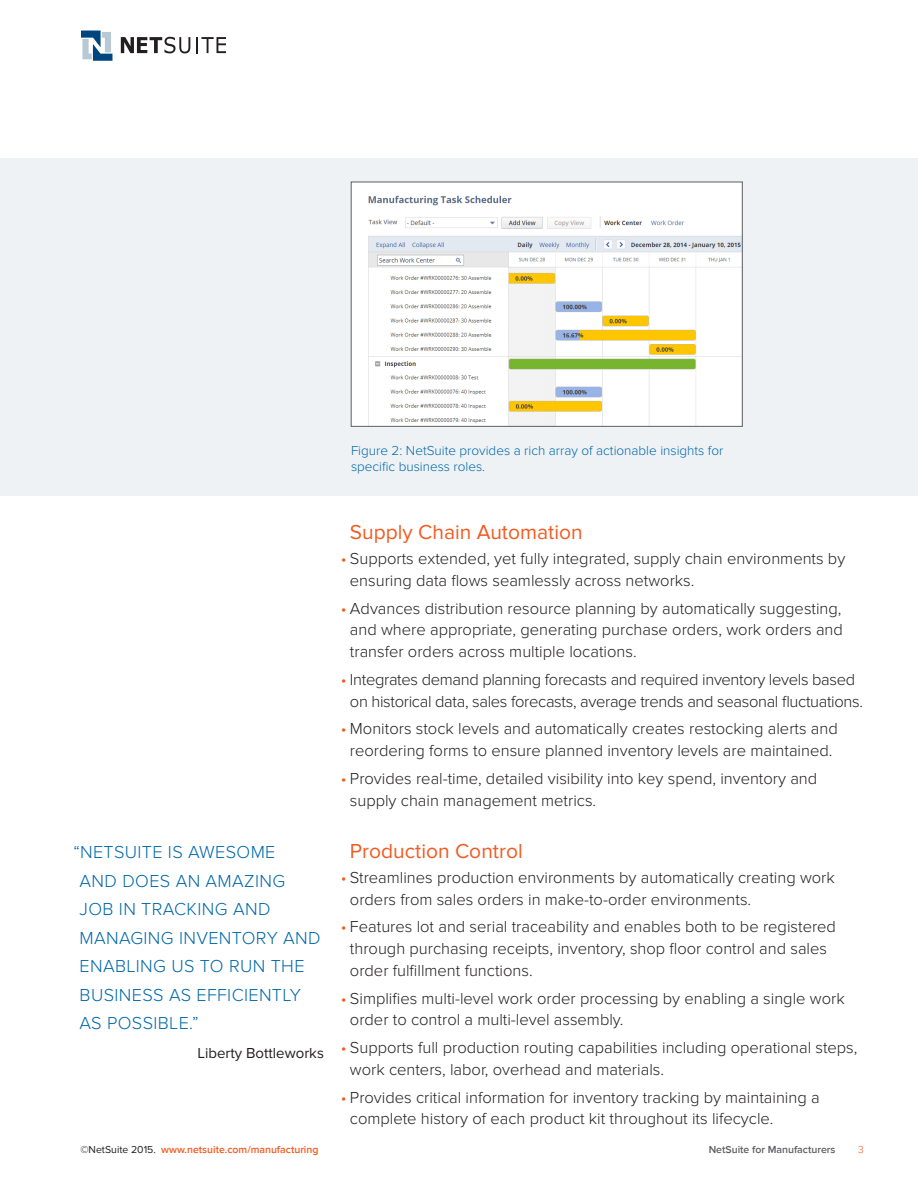
<style>
.page{position:relative;width:918px;height:1188px;background:#fff}
.page>*{position:absolute;margin:0;border:0;box-sizing:border-box;transform-origin:0 0}
.t1{font:21px "Proxima Nova";color:#f25b21}
.Customer_Quote{font:300 18px/28.5px "Proxima Nova";letter-spacing:.02em;color:#0068a9}
.t2{font:300 16.5px/21.8px "Proxima Nova";color:#231f20}
.t3{font:300 16.5px/21.8px "Proxima Nova";letter-spacing:-.02em;color:#231f20;text-align:center}
.Customer_Quote_Compa{font:15px "Proxima Nova";color:#231f20}
.t4{font:300 13.5px/15.8px "Proxima Nova";color:#0068a9}
.t5{font:600 10.5px "Proxima Nova";color:#f25b21}
.t6{font:600 10.5px "Proxima Nova";color:#5f5f62}
.t7{font:300 10.5px "Proxima Nova";color:#f25b21}
.s1{color:#f25b21}
.s2{font-weight:400;color:#231f20}
</style>
<div class="page">
<svg style="left:81px;top:31px;width:31px;height:30px"></svg>
<svg style="left:121px;top:37px;width:69px;height:16px"></svg>
<svg style="left:196px;top:37px;width:30px;height:16px"></svg>
<div style="left:0;top:158px;width:918px;height:338px;background:#eef2f5"></div>
<img style="left:353px;top:184px;width:387px;height:241px">
<div style="left:351px;top:182px;width:391px;height:245px;border:1px solid #5f5f62"></div>
<p class="t4" style="left:351px;top:443px;width:374px">Figure 2: NetSuite provides a rich array of actionable insights for specific business roles.</p>
<p class="Customer_Quote" style="left:80px;top:838px;width:243px;text-indent:-6px">“NETSUITE IS AWESOME<br>AND DOES AN AMAZING<br>JOB IN TRACKING AND<br>MANAGING INVENTORY AND<br>ENABLING US TO RUN THE<br>BUSINESS AS EFFICIENTLY<br>AS POSSIBLE.”</p>
<p class="Customer_Quote_Compa" style="left:197px;top:1044px;width:128px">Liberty Bottleworks</p>
<p class="t1" style="left:350px;top:520px;width:234px">Supply Chain Automation</p>
<p class="t2" style="left:350px;top:548px;width:497px;text-indent:-9px"><span class="s1">•</span> Supports extended, yet fully integrated, supply chain environments by ensuring data flows seamlessly across networks.</p>
<p class="t2" style="left:350px;top:598px;width:495px;text-align:justify;text-indent:-9px"><span class="s1">•</span> Advances distribution resource planning by automatically suggesting, and where appropriate, generating purchase orders, work orders and transfer orders across multiple locations.</p>
<p class="t3" style="left:341px;top:669px;width:524px"><span class="s1">•</span> Integrates demand planning forecasts and required inventory levels based on historical data, sales forecasts, average trends and seasonal fluctuations.</p>
<p class="t2" style="left:341px;top:718px;width:498px;text-align:center"><span class="s1">•</span> Monitors stock levels and automatically creates restocking alerts and reordering forms to ensure planned inventory levels are maintained.</p>
<p class="t2" style="left:350px;top:768px;width:469px;text-indent:-9px"><span class="s1">•</span> Provides real-time, detailed visibility into key spend, inventory and supply chain management metrics.</p>
<p class="t1" style="left:350px;top:839px;width:174px">Production Control</p>
<p class="t2" style="left:350px;top:867px;width:486px;text-indent:-9px"><span class="s1">•</span> Streamlines production environments by automatically creating work orders from sales orders in make-to-order environments.</p>
<p class="t2" style="left:350px;top:916px;width:488px;text-indent:-9px"><span class="s1">•</span> Features lot and serial traceability and enables both to be registered through purchasing receipts, inventory, shop floor control and sales order fulfillment functions.</p>
<p class="t2" style="left:350px;top:988px;width:496px;text-indent:-9px"><span class="s1">•</span> Simplifies multi-level work order processing by enabling a single work order to control a multi-level assembly.</p>
<p class="t2" style="left:350px;top:1037px;width:509px;text-indent:-9px"><span class="s1">•</span> Supports full production routing capabilities including operational steps, work centers, labor, overhead and materials.</p>
<p class="t2" style="left:350px;top:1087px;width:471px;text-indent:-9px"><span class="s1">•</span> Provides critical information for inventory tracking by maintaining a complete history of each product kit throughout its lifecycle.</p>
<p class="t5" style="left:80px;top:1143px;width:240px"><span class="s2">©NetSuite 2015.</span> www.netsuite.com/manufacturing</p>
<p class="t6" style="left:709px;top:1143px;width:128px">NetSuite for Manufacturers</p>
<p class="t7" style="left:858px;top:1143px;width:7px">3</p>
</div>
